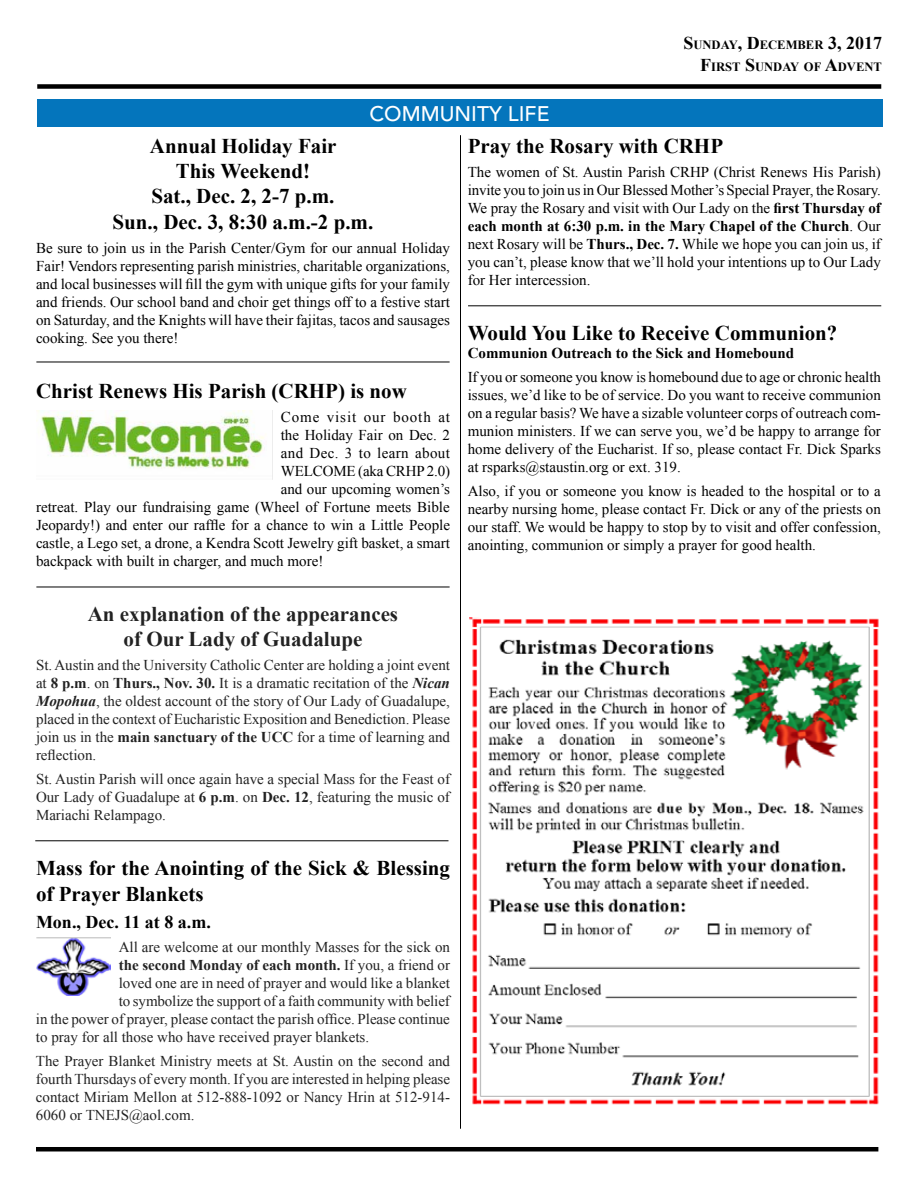
<style>
.page{position:relative;width:918px;height:1188px;background:#fff}
.page>*{position:absolute;margin:0;border:0;box-sizing:border-box;transform-origin:0 0}
.t1{font:700 21px/25.2px "Times New Roman";color:#000;text-align:center}
.t2{font:700 21px/25.2px "Times New Roman";color:#222;text-align:center}
.t3{font:500 21px "Avenir LT Std";color:#fff}
.t4{font:700 18px "Times New Roman";color:#000}
.t5{font:15px/18px "Times New Roman";color:#000;text-align:justify}
.t6{font:15px/18px "Times New Roman";color:#222;text-align:justify}
.t7{font:700 15px "Times New Roman";color:#222}
.t8{font:700 15px "Times New Roman";color:#000}
.t9{font:15px "Times New Roman";letter-spacing:.025em;color:#000}
.t10{font:15px "Times New Roman";letter-spacing:.06em;color:#000}
.t11{font:700 12.6px/21.6px "Times New Roman";color:#000;text-align:right}
.s1{font-size:18px}
.s2{font-weight:700}
.s3{font-weight:700;font-style:italic}
.s4{font-weight:400}
</style>
<div class="page">
<hr style="left:36px;top:1147px;width:842px;height:4px;background:#000">
<hr style="left:460px;top:135px;width:1px;height:994px;background:#000">
<div style="left:37px;top:84px;width:844px;height:5px;background:#000"></div>
<div style="left:37px;top:99px;width:845px;height:28px;background:#0475bc"></div>
<img style="left:36px;top:410px;width:237px;height:70px">
<img style="left:469px;top:617px;width:410px;height:488px">
<hr style="left:36px;top:362px;width:414px;height:1px;background:#000">
<hr style="left:36px;top:587px;width:414px;height:1px;background:#000">
<hr style="left:35px;top:841px;width:413px;height:1px;background:#000">
<img style="left:36px;top:938px;width:75px;height:58px">
<hr style="left:468px;top:306px;width:413px;height:1px;background:#000">
<p class="t11" style="left:683px;top:34px;width:200px"><span class="s1">S</span>UNDAY<span class="s1">, D</span>ECEMBER <span class="s1">3, 2017<br>F</span>IRST <span class="s1">S</span>UNDAY OF <span class="s1">A</span>DVENT</p>
<h1 class="t3" style="left:369px;top:102px;width:182px">COMMUNITY LIFE</h1>
<h1 class="t1" style="left:113px;top:133px;width:262px">Annual Holiday Fair<br>This Weekend!<br>Sat., Dec. 2, 2-7 p.m.<br>Sun., Dec. 3, 8:30 a.m.-2 p.m.</h1>
<p class="t5" style="left:36px;top:238px;width:416px">Be sure to join us in the Parish Center/Gym for our annual Holiday Fair! Vendors representing parish ministries, charitable organizations, and local businesses will fill the gym with unique gifts for your family and friends. Our school band and choir get things off to a festive start on Saturday, and the Knights will have their fajitas, tacos and sausages cooking. See you there!</p>
<h1 class="t1" style="left:36px;top:378px;width:372px">Christ Renews His Parish (CRHP) is now</h1>
<p class="t10" style="left:281px;top:408px;width:171px">Come visit our booth at</p>
<p class="t5" style="left:281px;top:426px;width:171px">the Holiday Fair on Dec. 2</p>
<p class="t9" style="left:281px;top:444px;width:171px">and Dec. 3 to learn about</p>
<p class="t5" style="left:281px;top:462px;width:171px">WELCOME (aka CRHP 2.0)</p>
<p class="t5" style="left:281px;top:480px;width:171px">and our upcoming women’s</p>
<p class="t5" style="left:36px;top:498px;width:415px">retreat. Play our fundraising game (Wheel of Fortune meets Bible</p>
<p class="t5" style="left:36px;top:516px;width:416px">Jeopardy!) and enter our raffle for a chance to win a Little People</p>
<p class="t5" style="left:36px;top:534px;width:416px">castle, a Lego set, a drone, a Kendra Scott Jewelry gift basket, a smart</p>
<p class="t5" style="left:36px;top:552px;width:289px">backpack with built in charger, and much more!</p>
<h1 class="t2" style="left:88px;top:601px;width:312px">An explanation of the appearances of Our Lady of Guadalupe</h1>
<p class="t6" style="left:36px;top:656px;width:416px">St. Austin and the University Catholic Center are holding a joint event at <span class="s2">8 p.m</span>. on <span class="s2">Thurs., Nov. 30.</span> It is a dramatic recitation of the <span class="s3">Nican Mopohua</span>, the oldest account of the story of Our Lady of Guadalupe, placed in the context of Eucharistic Exposition and Benediction. Please join us in the <span class="s2">main sanctuary of the UCC</span> for a time of learning and reflection.</p>
<p class="t6" style="left:36px;top:770px;width:416px">St. Austin Parish will once again have a special Mass for the Feast of Our Lady of Guadalupe at <span class="s2">6 p.m</span>. on <span class="s2">Dec. 12</span>, featuring the music of Mariachi Relampago.</p>
<h1 class="t1" style="left:36px;top:856px;width:416px;text-align:left">Mass for the Anointing of the Sick &amp; Blessing of Prayer Blankets</h1>
<p class="t4" style="left:36px;top:912px;width:176px">Mon., Dec. 11 at 8 a.m.</p>
<p class="t6" style="left:119px;top:938px;width:333px">All are welcome at our monthly Masses for the sick on</p>
<p class="t7" style="left:119px;top:956px;width:333px">the second Monday of each month. <span class="s4">If you, a friend or</span></p>
<p class="t6" style="left:119px;top:974px;width:333px">loved one are in need of prayer and would like a blanket</p>
<p class="t6" style="left:119px;top:992px;width:333px">to symbolize the support of a faith community with belief</p>
<p class="t6" style="left:36px;top:1010px;width:415px">in the power of prayer, please contact the parish office. Please continue</p>
<p class="t6" style="left:36px;top:1028px;width:335px">to pray for all those who have received prayer blankets.</p>
<p class="t6" style="left:36px;top:1052px;width:416px">The Prayer Blanket Ministry meets at St. Austin on the second and fourth Thursdays of every month. If you are interested in helping please contact Miriam Mellon at 512-888-1092 or Nancy Hrin at 512-914- 6060 or TNEJS@aol.com.</p>
<h1 class="t1" style="left:468px;top:133px;width:257px">Pray the Rosary with CRHP</h1>
<p class="t5" style="left:468px;top:163px;width:415px">The women of St. Austin Parish CRHP (Christ Renews His Parish) invite you to join us in Our Blessed Mother’s Special Prayer, the Rosary.<br>We pray the Rosary and visit with Our Lady on the <span class="s2">first Thursday of each month at 6:30 p.m. in the Mary Chapel of the Church</span>. Our next Rosary will be <span class="s2">Thurs., Dec. 7.</span> While we hope you can join us, if you can’t, please know that we’ll hold your intentions up to Our Lady for Her intercession.</p>
<h1 class="t1" style="left:468px;top:320px;width:371px">Would You Like to Receive Communion?</h1>
<p class="t8" style="left:468px;top:344px;width:328px">Communion Outreach to the Sick and Homebound</p>
<p class="t5" style="left:468px;top:368px;width:415px">If you or someone you know is homebound due to age or chronic health issues, we’d like to be of service. Do you want to receive communion on a regular basis? We have a sizable volunteer corps of outreach com&shy;munion ministers. If we can serve you, we’d be happy to arrange for home delivery of the Eucharist. If so, please contact Fr. Dick Sparks at rsparks@staustin.org or ext. 319.</p>
<p class="t5" style="left:468px;top:482px;width:415px">Also, if you or someone you know is headed to the hospital or to a nearby nursing home, please contact Fr. Dick or any of the priests on our staff. We would be happy to stop by to visit and offer confession, anointing, communion or simply a prayer for good health.</p>
</div>
